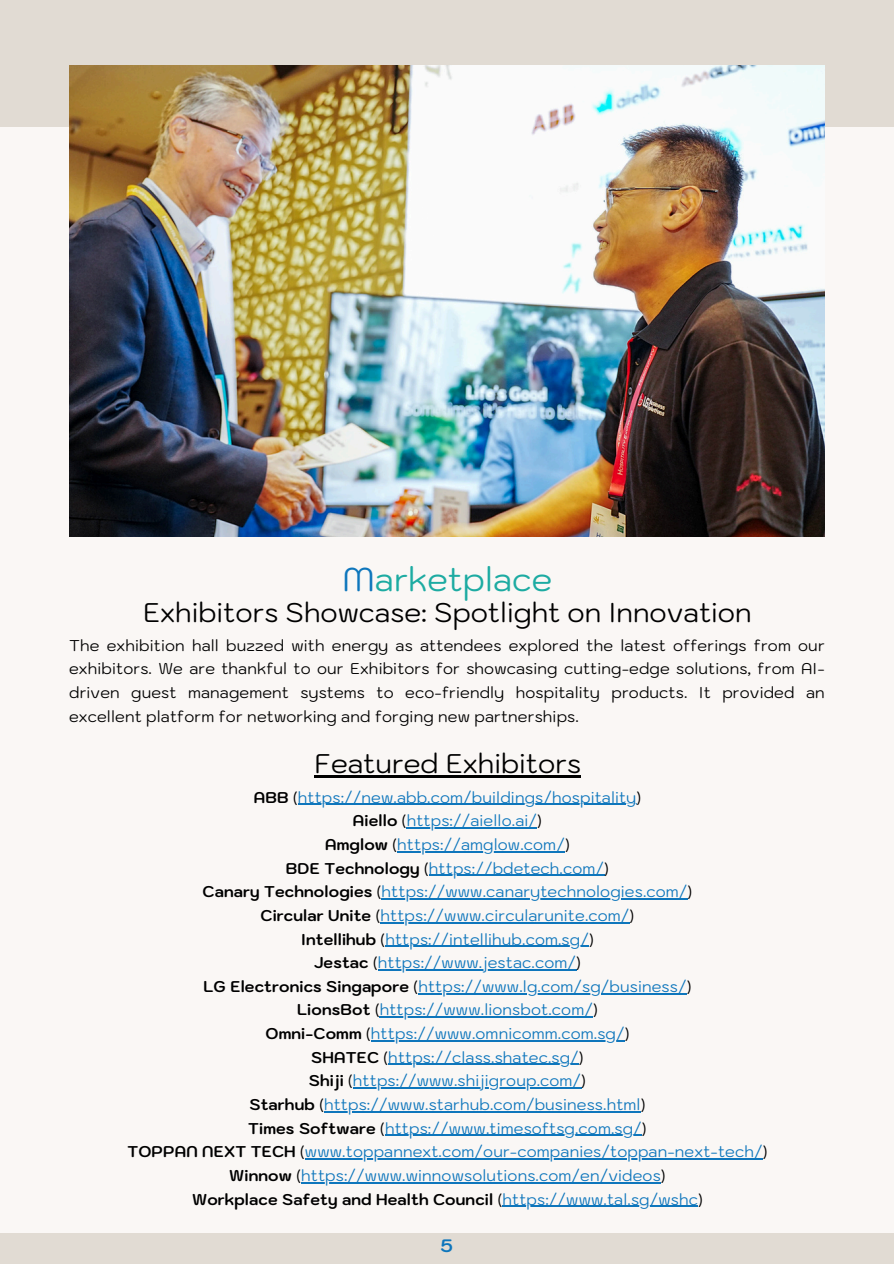
<style>
.page{position:relative;width:894px;height:1264px;background:#fff}
.page>*{position:absolute;margin:0;border:0;box-sizing:border-box;transform-origin:0 0}
.t1{font:33px "Kodchasan";color:#1daba2}
.t2{font:27px "Kodchasan";color:#000}
.t3{font:700 18px "Kodchasan";color:#0e76bc}
.t4{font:15.6px "Kodchasan";letter-spacing:.01em;color:#0e76bc}
.t5{font:15.6px/23.7px "Kodchasan";letter-spacing:.01em;color:#000;text-align:justify}
.t6{font:700 15.6px "Kodchasan";letter-spacing:.01em;color:#000}
.s1{color:#0e76bc}
.s2{font-weight:700;color:#000}
.s3{color:#000}
.s4{font-weight:400}
.s5{font-weight:400;color:#0e76bc}
</style>
<div class="page">
<div style="left:0;top:0;width:893px;height:1263px;background:#faf7f5"></div>
<div style="left:0;top:0;width:893px;height:127px;background:#e1dbd3"></div>
<div style="left:0;top:1232px;width:893px;height:31px;background:#e1dbd3"></div>
<img style="left:69px;top:66px;width:755px;height:470px">
<hr style="left:314px;top:775px;width:267px;height:3px;background:#000">
<hr style="left:298px;top:803px;width:338px;height:2px;background:#0e76bc">
<hr style="left:406px;top:827px;width:131px;height:1px;background:#0e76bc">
<hr style="left:397px;top:851px;width:168px;height:1px;background:#0e76bc">
<hr style="left:429px;top:874px;width:175px;height:1px;background:#0e76bc">
<hr style="left:381px;top:898px;width:306px;height:1px;background:#0e76bc">
<hr style="left:380px;top:922px;width:249px;height:1px;background:#0e76bc">
<hr style="left:385px;top:945px;width:204px;height:1px;background:#0e76bc">
<hr style="left:378px;top:969px;width:198px;height:1px;background:#0e76bc">
<hr style="left:418px;top:992px;width:268px;height:2px;background:#0e76bc">
<hr style="left:379px;top:1016px;width:214px;height:1px;background:#0e76bc">
<hr style="left:371px;top:1040px;width:253px;height:1px;background:#0e76bc">
<hr style="left:388px;top:1063px;width:190px;height:1px;background:#0e76bc">
<hr style="left:353px;top:1087px;width:228px;height:1px;background:#0e76bc">
<hr style="left:324px;top:1111px;width:316px;height:1px;background:#0e76bc">
<hr style="left:385px;top:1134px;width:256px;height:1px;background:#0e76bc">
<hr style="left:305px;top:1158px;width:457px;height:1px;background:#0e76bc">
<hr style="left:301px;top:1181px;width:359px;height:2px;background:#0e76bc">
<hr style="left:502px;top:1205px;width:196px;height:1px;background:#0e76bc">
<h1 class="t1" style="left:342px;top:557px;width:211px"><span class="s1">M</span>arketplace</h1>
<h1 class="t2" style="left:143px;top:594px;width:610px">Exhibitors Showcase: Spotlight on Innovation</h1>
<h1 class="t5" style="left:69px;top:633px;width:756px">The exhibition hall buzzed with energy as attendees explored the latest offerings from our exhibitors. We are thankful to our Exhibitors for showcasing cutting-edge solutions, from AI&shy;driven guest management systems to eco-friendly hospitality products. It provided an excellent platform for networking and forging new partnerships.</h1>
<p class="t2" style="left:314px;top:745px;width:268px">Featured Exhibitors</p>
<p class="t4" style="left:254px;top:786px;width:388px"><span class="s2">ABB</span> <span class="s3">(</span>https://new.abb.com/buildings/hospitality<span class="s3">)</span></p>
<p class="t4" style="left:353px;top:810px;width:190px"><span class="s2">Aiello</span> <span class="s3">(</span>https://aiello.ai/<span class="s3">)</span></p>
<p class="t4" style="left:325px;top:834px;width:246px"><span class="s2">Amglow</span> <span class="s3">(</span>https://amglow.com/<span class="s3">)</span></p>
<p class="t4" style="left:286px;top:857px;width:324px"><span class="s2">BDE Technology</span> <span class="s3">(</span>https://bdetech.com/<span class="s3">)</span></p>
<p class="t4" style="left:202px;top:881px;width:491px"><span class="s2">Canary Technologies</span> <span class="s3">(</span>https://www.canarytechnologies.com/<span class="s3">)</span></p>
<p class="t4" style="left:260px;top:904px;width:375px"><span class="s2">Circular Unite</span> <span class="s3">(</span>https://www.circularunite.com/<span class="s3">)</span></p>
<p class="t4" style="left:301px;top:928px;width:294px"><span class="s2">Intellihub</span> <span class="s3">(</span>https://intellihub.com.sg/<span class="s3">)</span></p>
<p class="t4" style="left:314px;top:952px;width:268px"><span class="s2">Jestac</span> <span class="s3">(</span>https://www.jestac.com/<span class="s3">)</span></p>
<p class="t4" style="left:203px;top:975px;width:489px"><span class="s2">LG Electronics Singapore</span> <span class="s3">(</span>https://www.lg.com/sg/business/<span class="s3">)</span></p>
<p class="t4" style="left:297px;top:999px;width:302px"><span class="s2">LionsBot</span> <span class="s3">(</span>https://www.lionsbot.com/<span class="s3">)</span></p>
<p class="t4" style="left:265px;top:1023px;width:365px"><span class="s2">Omni-Comm</span> <span class="s3">(</span>https://www.omnicomm.com.sg/<span class="s3">)</span></p>
<p class="t4" style="left:311px;top:1046px;width:274px"><span class="s2">SHATEC</span> <span class="s3">(</span>https://class.shatec.sg/<span class="s3">)</span></p>
<p class="t4" style="left:309px;top:1070px;width:278px"><span class="s2">Shiji</span> <span class="s3">(</span>https://www.shijigroup.com/<span class="s3">)</span></p>
<p class="t4" style="left:249px;top:1093px;width:397px"><span class="s2">Starhub</span> <span class="s3">(</span>https://www.starhub.com/business.html<span class="s3">)</span></p>
<p class="t4" style="left:248px;top:1117px;width:399px"><span class="s2">Times Software</span> <span class="s3">(</span>https://www.timesoftsg.com.sg/<span class="s3">)</span></p>
<p class="t4" style="left:127px;top:1141px;width:641px"><span class="s2">TOPPAN NEXT TECH</span> <span class="s3">(</span>www.toppannext.com/our-companies/toppan-next-tech/<span class="s3">)</span></p>
<p class="t4" style="left:229px;top:1164px;width:437px"><span class="s2">Winnow</span> <span class="s3">(</span>https://www.winnowsolutions.com/en/videos<span class="s3">)</span></p>
<p class="t6" style="left:192px;top:1188px;width:512px">Workplace Safety and Health Council <span class="s4">(</span><span class="s5">https://www.tal.sg/wshc</span><span class="s4">)</span></p>
<p class="t3" style="left:440px;top:1233px;width:14px">5</p>
</div>
